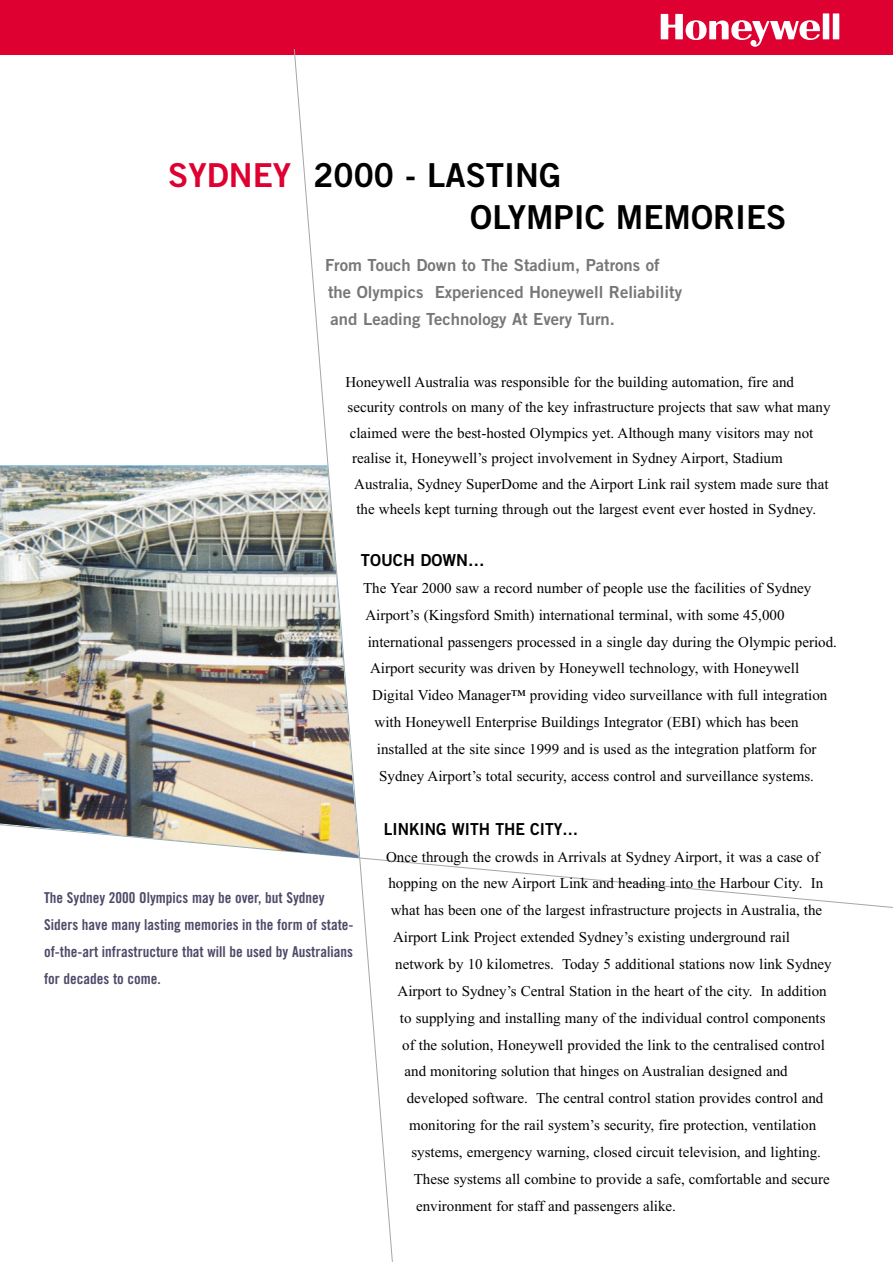
<style>
.page{position:relative;width:893px;height:1262px;background:#fff}
.page>*{position:absolute;margin:0;border:0;box-sizing:border-box;transform-origin:0 0}
.t1{font:33px/42px "Trade Gothic Bold Two";color:#000}
.t2{font:16.65px/27px "Trade Gothic Bold Two";color:#777}
.t3{font:16.5px "Trade Gothic Bold Two";color:#000;scale:.95 1}
.t4{font:16.5px "Trade Gothic Bold Two";color:#000}
.t5{font:15px "Times New Roman";color:#000}
.t6{font:15px/27px "Trade Gothic Bold Cond Twenty";color:#504868}
.s1{color:#de0031}
</style>
<div class="page">
<div style="left:0;top:0;width:892px;height:55px;background:#de0031"></div>
<svg style="left:660px;top:13px;width:179px;height:34px"></svg>
<svg style="left:294px;top:49px;width:99px;height:1212px"></svg>
<svg style="left:294px;top:822px;width:598px;height:86px"></svg>
<img style="left:0;top:465px;width:358px;height:392px">
<h1 class="t1" style="left:470px;top:157px;width:317px;text-indent:-302px"><span class="s1">SYDNEY</span> 2000 - LASTING<br>OLYMPIC MEMORIES</h1>
<p class="t2" style="left:325px;top:253px;width:358px">From Touch Down to The Stadium, Patrons of the Olympics Experienced Honeywell Reliability and Leading Technology At Every Turn.</p>
<p class="t5" style="left:345px;top:376px;width:450px">Honeywell Australia was responsible for the building automation, fire and</p>
<p class="t5" style="left:347px;top:401px;width:484px">security controls on many of the key infrastructure projects that saw what many</p>
<p class="t5" style="left:350px;top:427px;width:465px">claimed were the best-hosted Olympics yet. Although many visitors may not</p>
<p class="t5" style="left:352px;top:452px;width:432px">realise it, Honeywell’s project involvement in Sydney Airport, Stadium</p>
<p class="t5" style="left:354px;top:478px;width:476px">Australia, Sydney SuperDome and the Airport Link rail system made sure that</p>
<p class="t5" style="left:356px;top:503px;width:461px">the wheels kept turning through out the largest event ever hosted in Sydney.</p>
<p class="t4" style="left:361px;top:554px;width:125px">TOUCH DOWN…</p>
<p class="t5" style="left:363px;top:582px;width:450px">The Year 2000 saw a record number of people use the facilities of Sydney</p>
<p class="t5" style="left:365px;top:609px;width:420px">Airport’s (Kingsford Smith) international terminal, with some 45,000</p>
<p class="t5" style="left:368px;top:636px;width:471px">international passengers processed in a single day during the Olympic period.</p>
<p class="t5" style="left:370px;top:663px;width:431px">Airport security was driven by Honeywell technology, with Honeywell</p>
<p class="t5" style="left:372px;top:690px;width:456px">Digital Video Manager™ providing video surveillance with full integration</p>
<p class="t5" style="left:374px;top:716px;width:425px">with Honeywell Enterprise Buildings Integrator (EBI) which has been</p>
<p class="t5" style="left:377px;top:743px;width:441px">installed at the site since 1999 and is used as the integration platform for</p>
<p class="t5" style="left:379px;top:770px;width:436px">Sydney Airport’s total security, access control and surveillance systems.</p>
<p class="t3" style="left:384px;top:822px;width:206px">LINKING WITH THE CITY…</p>
<p class="t5" style="left:386px;top:851px;width:435px">Once through the crowds in Arrivals at Sydney Airport, it was a case of</p>
<p class="t5" style="left:388px;top:878px;width:436px">hopping on the new Airport Link and heading into the Harbour City. In</p>
<p class="t5" style="left:391px;top:904px;width:433px">what has been one of the largest infrastructure projects in Australia, the</p>
<p class="t5" style="left:393px;top:931px;width:398px">Airport Link Project extended Sydney’s existing underground rail</p>
<p class="t5" style="left:395px;top:958px;width:438px">network by 10 kilometres. Today 5 additional stations now link Sydney</p>
<p class="t5" style="left:397px;top:985px;width:430px">Airport to Sydney’s Central Station in the heart of the city. In addition</p>
<p class="t5" style="left:400px;top:1012px;width:427px">to supplying and installing many of the individual control components</p>
<p class="t5" style="left:402px;top:1039px;width:424px">of the solution, Honeywell provided the link to the centralised control</p>
<p class="t5" style="left:404px;top:1066px;width:384px">and monitoring solution that hinges on Australian designed and</p>
<p class="t5" style="left:407px;top:1092px;width:418px">developed software. The central control station provides control and</p>
<p class="t5" style="left:409px;top:1119px;width:408px">monitoring for the rail system’s security, fire protection, ventilation</p>
<p class="t5" style="left:411px;top:1146px;width:411px">systems, emergency warning, closed circuit television, and lighting.</p>
<p class="t5" style="left:413px;top:1173px;width:417px">These systems all combine to provide a safe, comfortable and secure</p>
<p class="t5" style="left:416px;top:1200px;width:261px">environment for staff and passengers alike.</p>
<p class="t6" style="left:44px;top:885px;width:311px">The Sydney 2000 Olympics may be over, but Sydney Siders have many lasting memories in the form of state&shy;of-the-art infrastructure that will be used by Australians for decades to come.</p>
</div>
